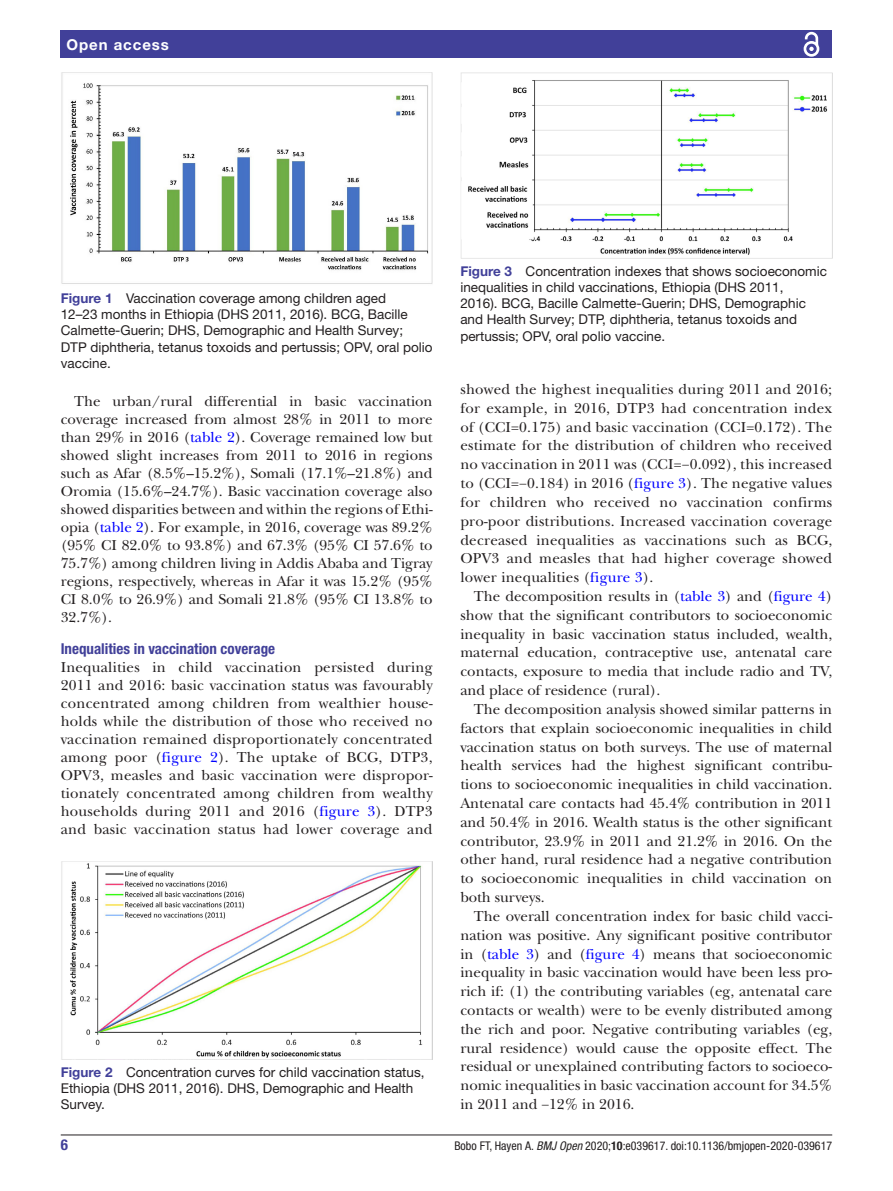
<style>
.page{position:relative;width:893px;height:1191px;background:#fff}
.page>*{position:absolute;margin:0;border:0;box-sizing:border-box;transform-origin:0 0}
.t1{font:15px/18.8px "New Baskerville";color:#231f20;text-align:justify}
.t2{font:700 condensed 15px "Helvetica Neue LT Std";color:#414099}
.t3{font:700 15px "Helvetica Neue LT Std";letter-spacing:.065em;color:#fff}
.t4{font:13.5px/16.2px "Helvetica Neue LT Std";color:#231f20}
.t5{font:condensed 12px "Helvetica Neue LT Std";color:#231f20}
.s1{font-weight:700;color:#414099}
.s2{color:#00f}
.s3{font-style:italic}
.s4{font-weight:700}
</style>
<div class="page">
<hr style="left:61px;top:1134px;width:771px;height:1px;background:#231f20">
<div style="left:61px;top:31px;width:771px;height:27px;background:#414099"></div>
<svg style="left:803px;top:31px;width:17px;height:26px"></svg>
<img style="left:61px;top:73px;width:372px;height:211px">
<img style="left:61px;top:861px;width:372px;height:198px">
<img style="left:461px;top:73px;width:371px;height:185px">
<p class="t3" style="left:66px;top:35px;width:104px">Open access</p>
<p class="t4" style="left:61px;top:290px;width:373px"><span class="s1">Figure 1</span> Vaccination coverage among children aged<br>12–23 months in Ethiopia (DHS 2011, 2016). BCG, Bacille Calmette-Guerin; DHS, Demographic and Health Survey;<br>DTP diphtheria, tetanus toxoids and pertussis; OPV, oral polio vaccine.</p>
<p class="t1" style="left:61px;top:392px;width:373px;line-height:18px;text-indent:14px">The urban/rural differential in basic vaccination coverage increased from almost 28% in 2011 to more than 29% in 2016 (<span class="s2">table 2</span>). Coverage remained low but showed slight increases from 2011 to 2016 in regions such as Afar (8.5%–15.2%), Somali (17.1%–21.8%) and Oromia (15.6%–24.7%). Basic vaccination coverage also showed disparities between and within the regions of Ethi&shy;opia (<span class="s2">table 2</span>). For example, in 2016, coverage was 89.2% (95% CI 82.0% to 93.8%) and 67.3% (95% CI 57.6% to 75.7%) among children living in Addis Ababa and Tigray regions, respectively, whereas in Afar it was 15.2% (95% CI 8.0% to 26.9%) and Somali 21.8% (95% CI 13.8% to 32.7%).</p>
<p class="t2" style="left:61px;top:639px;width:216px">Inequalities in vaccination coverage</p>
<p class="t1" style="left:61px;top:658px;width:373px;line-height:18px">Inequalities in child vaccination persisted during 2011 and 2016: basic vaccination status was favourably concentrated among children from wealthier house&shy;holds while the distribution of those who received no vaccination remained disproportionately concentrated among poor (<span class="s2">figure 2</span>). The uptake of BCG, DTP3, OPV3, measles and basic vaccination were dispropor&shy;tionately concentrated among children from wealthy households during 2011 and 2016 (<span class="s2">figure 3</span>). DTP3 and basic vaccination status had lower coverage and</p>
<p class="t4" style="left:61px;top:1063px;width:365px"><span class="s1">Figure 2</span> Concentration curves for child vaccination status,<br>Ethiopia (DHS 2011, 2016). DHS, Demographic and Health<br>Survey.</p>
<p class="t4" style="left:460px;top:263px;width:368px"><span class="s1">Figure 3</span> Concentration indexes that shows socioeconomic inequalities in child vaccinations, Ethiopia (DHS 2011,<br>2016). BCG, Bacille Calmette-Guerin; DHS, Demographic and Health Survey; DTP, diphtheria, tetanus toxoids and pertussis; OPV, oral polio vaccine.</p>
<p class="t1" style="left:460px;top:380px;width:373px">showed the highest inequalities during 2011 and 2016; for example, in 2016, DTP3 had concentration index of (CCI=0.175) and basic vaccination (CCI=0.172). The estimate for the distribution of children who received no vaccination in 2011 was (CCI=−0.092), this increased to (CCI=−0.184) in 2016 (<span class="s2">figure 3</span>). The negative values for children who received no vaccination confirms pro-poor distributions. Increased vaccination coverage decreased inequalities as vaccinations such as BCG, OPV3 and measles that had higher coverage showed lower inequalities (<span class="s2">figure 3</span>).</p>
<p class="t1" style="left:460px;top:587px;width:373px;text-indent:14px">The decomposition results in (<span class="s2">table 3</span>) and (<span class="s2">figure 4</span>) show that the significant contributors to socioeconomic inequality in basic vaccination status included, wealth, maternal education, contraceptive use, antenatal care contacts, exposure to media that include radio and TV, and place of residence (rural).</p>
<p class="t1" style="left:460px;top:699px;width:373px;text-indent:14px">The decomposition analysis showed similar patterns in factors that explain socioeconomic inequalities in child vaccination status on both surveys. The use of maternal health services had the highest significant contribu&shy;tions to socioeconomic inequalities in child vaccination.<br>Antenatal care contacts had 45.4% contribution in 2011 and 50.4% in 2016. Wealth status is the other significant contributor, 23.9% in 2011 and 21.2% in 2016. On the other hand, rural residence had a negative contribution to socioeconomic inequalities in child vaccination on both surveys.</p>
<p class="t1" style="left:460px;top:906px;width:373px;text-indent:14px">The overall concentration index for basic child vacci&shy;nation was positive. Any significant positive contributor in (<span class="s2">table 3</span>) and (<span class="s2">figure 4</span>) means that socioeconomic inequality in basic vaccination would have been less pro&shy;rich if: (1) the contributing variables (eg, antenatal care contacts or wealth) were to be evenly distributed among the rich and poor. Negative contributing variables (eg, rural residence) would cause the opposite effect. The residual or unexplained contributing factors to socioeco&shy;nomic inequalities in basic vaccination account for 34.5% in 2011 and −12% in 2016.</p>
<p class="t2" style="left:61px;top:1135px;width:9px">6</p>
<p class="t5" style="left:454px;top:1138px;width:379px">Bobo FT, Hayen A. <span class="s3">BMJ Open</span> 2020;<span class="s4">10</span>:e039617. doi:10.1136/bmjopen-2020-039617</p>
</div>
